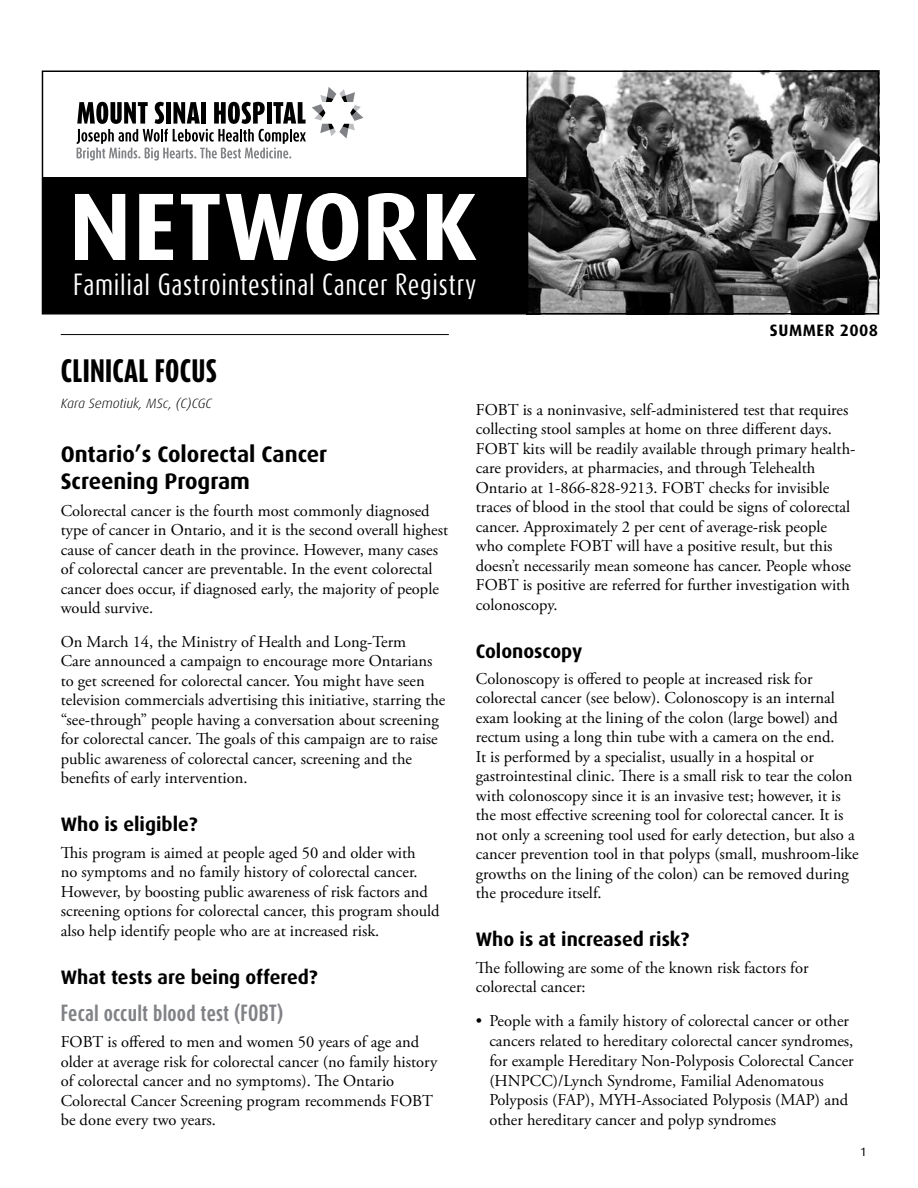
<style>
.page{position:relative;width:918px;height:1188px;background:#fff}
.page>*{position:absolute;margin:0;border:0;box-sizing:border-box;transform-origin:0 0}
.t1{font:700 96px "Dax Pro";letter-spacing:.01em;color:#fff}
.t2{font:800 27px "Dax Compact";letter-spacing:.01em;color:#000}
.t3{font:25.5px "Dax Compact";letter-spacing:.025em;color:#fff}
.t4{font:700 22.5px/27px "Dax Pro";color:#000}
.t5{font:700 19.5px "Dax Pro";color:#000}
.t6{font:700 19.5px "Dax Compact";letter-spacing:.01em;color:#808285}
.t7{font:16.5px/19.5px "Adobe Garamond Pro";color:#000}
.t8{font:700 16.5px "Dax Pro";letter-spacing:.035em;color:#000}
.t9{font:italic 300 13.5px "Dax Pro";color:#000}
.t10{font:12px "Dax Pro";color:#000}
</style>
<div class="page">
<img style="left:528px;top:73px;width:348px;height:239px">
<div style="left:42px;top:177px;width:485px;height:136px;background:#000"></div>
<svg style="left:312px;top:87px;width:51px;height:51px"></svg>
<svg style="left:77px;top:102px;width:229px;height:59px"></svg>
<div style="left:42px;top:70px;width:837px;height:245px;border:2px solid #000"></div>
<hr style="left:527px;top:70px;width:1px;height:245px;background:#000">
<hr style="left:61px;top:334px;width:388px;height:1px;background:#000">
<h1 class="t1" style="left:69px;top:165px;width:410px">Network</h1>
<h3 class="t3" style="left:73px;top:268px;width:405px">Familial Gastrointestinal Cancer Registry</h3>
<p class="t8" style="left:770px;top:320px;width:110px">Summer 2008</p>
<h2 class="t2" style="left:61px;top:353px;width:158px">CLINICAL FOCUS</h2>
<p class="t9" style="left:61px;top:395px;width:153px">Kara Semotiuk, MSc, (C)CGC</p>
<h3 class="t4" style="left:61px;top:440px;width:268px">Ontario’s Colorectal Cancer<br>Screening Program</h3>
<p class="t7" style="left:61px;top:501px;width:389px">Colorectal cancer is the fourth most commonly diagnosed type of cancer in Ontario, and it is the second overall highest cause of cancer death in the province. However, many cases of colorectal cancer are preventable. In the event colorectal cancer does occur, if diagnosed early, the majority of people would survive.</p>
<p class="t7" style="left:61px;top:632px;width:386px">On March 14, the Ministry of Health and Long-Term<br>Care announced a campaign to encourage more Ontarians to get screened for colorectal cancer. You might have seen television commercials advertising this initiative, starring the “see-through” people having a conversation about screening for colorectal cancer. The goals of this campaign are to raise public awareness of colorectal cancer, screening and the benefits of early intervention.</p>
<p class="t5" style="left:61px;top:812px;width:139px">Who is eligible?</p>
<p class="t7" style="left:61px;top:843px;width:380px">This program is aimed at people aged 50 and older with<br>no symptoms and no family history of colorectal cancer.<br>However, by boosting public awareness of risk factors and screening options for colorectal cancer, this program should also help identify people who are at increased risk.</p>
<p class="t5" style="left:61px;top:964px;width:259px">What tests are being offered?</p>
<p class="t6" style="left:61px;top:1000px;width:224px">Fecal occult blood test (FOBT)</p>
<p class="t7" style="left:61px;top:1033px;width:378px">FOBT is offered to men and women 50 years of age and older at average risk for colorectal cancer (no family history of colorectal cancer and no symptoms). The Ontario Colorectal Cancer Screening program recommends FOBT be done every two years.</p>
<p class="t7" style="left:476px;top:400px;width:381px">FOBT is a noninvasive, self-administered test that requires collecting stool samples at home on three different days.<br>FOBT kits will be readily available through primary health&shy;care providers, at pharmacies, and through Telehealth Ontario at 1-866-828-9213. FOBT checks for invisible traces of blood in the stool that could be signs of colorectal cancer. Approximately 2 per cent of average-risk people who complete FOBT will have a positive result, but this doesn’t necessarily mean someone has cancer. People whose FOBT is positive are referred for further investigation with colonoscopy.</p>
<p class="t5" style="left:476px;top:638px;width:108px">Colonoscopy</p>
<p class="t7" style="left:476px;top:669px;width:384px">Colonoscopy is offered to people at increased risk for colorectal cancer (see below). Colonoscopy is an internal exam looking at the lining of the colon (large bowel) and rectum using a long thin tube with a camera on the end.<br>It is performed by a specialist, usually in a hospital or gastrointestinal clinic. There is a small risk to tear the colon with colonoscopy since it is an invasive test; however, it is the most effective screening tool for colorectal cancer. It is not only a screening tool used for early detection, but also a cancer prevention tool in that polyps (small, mushroom-like growths on the lining of the colon) can be removed during the procedure itself.</p>
<p class="t5" style="left:476px;top:927px;width:215px">Who is at increased risk?</p>
<p class="t7" style="left:476px;top:958px;width:334px">The following are some of the known risk factors for colorectal cancer:</p>
<p class="t7" style="left:489px;top:1012px;width:366px;text-indent:-13px">• People with a family history of colorectal cancer or other cancers related to hereditary colorectal cancer syndromes, for example Hereditary Non-Polyposis Colorectal Cancer (HNPCC)/Lynch Syndrome, Familial Adenomatous Polyposis (FAP), MYH-Associated Polyposis (MAP) and other hereditary cancer and polyp syndromes</p>
<p class="t10" style="left:860px;top:1144px;width:8px">1</p>
</div>
